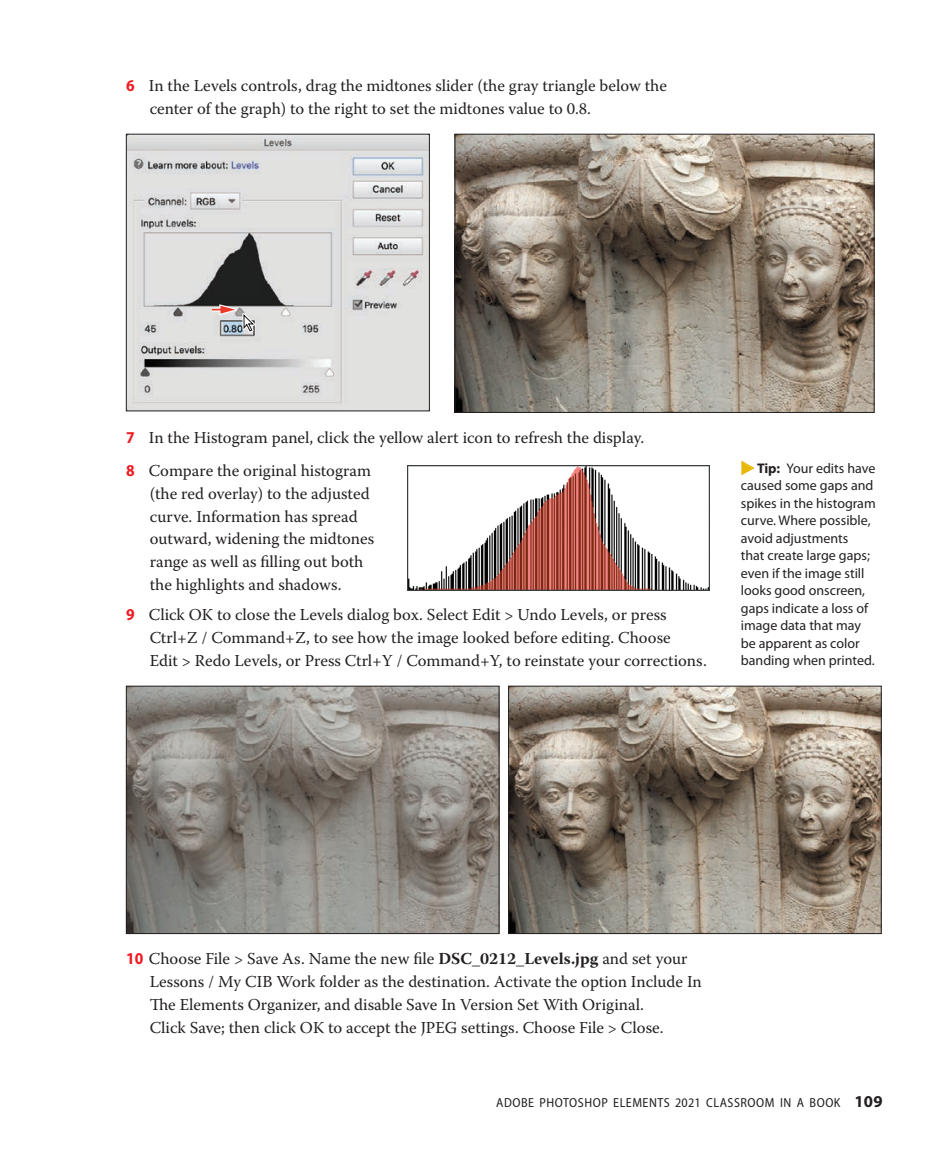
<style>
.page{position:relative;width:930px;height:1150px;background:#fff}
.page>*{position:absolute;margin:0;border:0;box-sizing:border-box;transform-origin:0 0}
.Number_List{font:16.62px/22.8px "Warnock Pro";color:#231f20}
.Tip_Note_Text{font:14px/17.5px "Myriad Pro";color:#231f20}
.t1{font:semi-condensed 13.12px "Myriad Pro";letter-spacing:.04em;color:#231f20}
.s1{font-family:"Myriad Pro";font-weight:700;font-stretch:semi-condensed;color:#ee1d23}
.s2{font-family:"European Pi Three";font-size:16.62px;color:#e8b809}
.s3{font-weight:700}
.s4{font-weight:700;font-stretch:normal;font-size:16.62px}
</style>
<div class="page">
<img style="left:456px;top:136px;width:416px;height:275px">
<div style="left:454px;top:134px;width:420px;height:279px;border:1px solid #231f20"></div>
<img style="left:128px;top:136px;width:299px;height:273px">
<svg style="left:212px;top:303px;width:45px;height:32px"></svg>
<img style="left:408px;top:465px;width:301px;height:126px">
<img style="left:510px;top:688px;width:369px;height:244px">
<div style="left:508px;top:686px;width:373px;height:248px;border:1px solid #231f20"></div>
<img style="left:128px;top:688px;width:369px;height:244px">
<div style="left:126px;top:686px;width:373px;height:248px;border:1px solid #231f20"></div>
<p class="Number_List" style="left:150px;top:74px;width:518px;text-indent:-24px"><span class="s1">6</span> In the Levels controls, drag the midtones slider (the gray triangle below the center of the graph) to the right to set the midtones value to 0.8.</p>
<p class="Number_List" style="left:126px;top:426px;width:519px"><span class="s1">7</span> In the Histogram panel, click the yellow alert icon to refresh the display.</p>
<p class="Number_List" style="left:150px;top:459px;width:226px;text-indent:-24px"><span class="s1">8</span> Compare the original histogram (the red overlay) to the adjusted curve. Information has spread outward, widening the midtones range as well as filling out both the highlights and shadows.</p>
<p class="Number_List" style="left:150px;top:603px;width:558px;text-indent:-24px"><span class="s1">9</span> Click OK to close the Levels dialog box. Select Edit &gt; Undo Levels, or press<br>Ctrl+Z / Command+Z, to see how the image looked before editing. Choose<br>Edit &gt; Redo Levels, or Press Ctrl+Y / Command+Y, to reinstate your corrections.</p>
<p class="Tip_Note_Text" style="left:740px;top:460px;width:136px"><span class="s2">E</span> <span class="s3">Tip:</span> Your edits have caused some gaps and spikes in the histogram curve. Where possible, avoid adjustments that create large gaps; even if the image still looks good onscreen, gaps indicate a loss of image data that may be apparent as color banding when printed.</p>
<p class="Number_List" style="left:150px;top:947px;width:553px;text-indent:-24px"><span class="s1">10</span> Choose File &gt; Save As. Name the new file <span class="s3">DSC_0212_Levels.jpg</span> and set your Lessons / My CIB Work folder as the destination. Activate the option Include In The Elements Organizer, and disable Save In Version Set With Original.<br>Click Save; then click OK to accept the JPEG settings. Choose File &gt; Close.</p>
<p class="t1" style="left:496px;top:1096px;width:388px">ADOBE PHOTOSHOP ELEMENTS 2021 CLASSROOM IN A BOOK <span class="s4">109</span></p>
</div>
